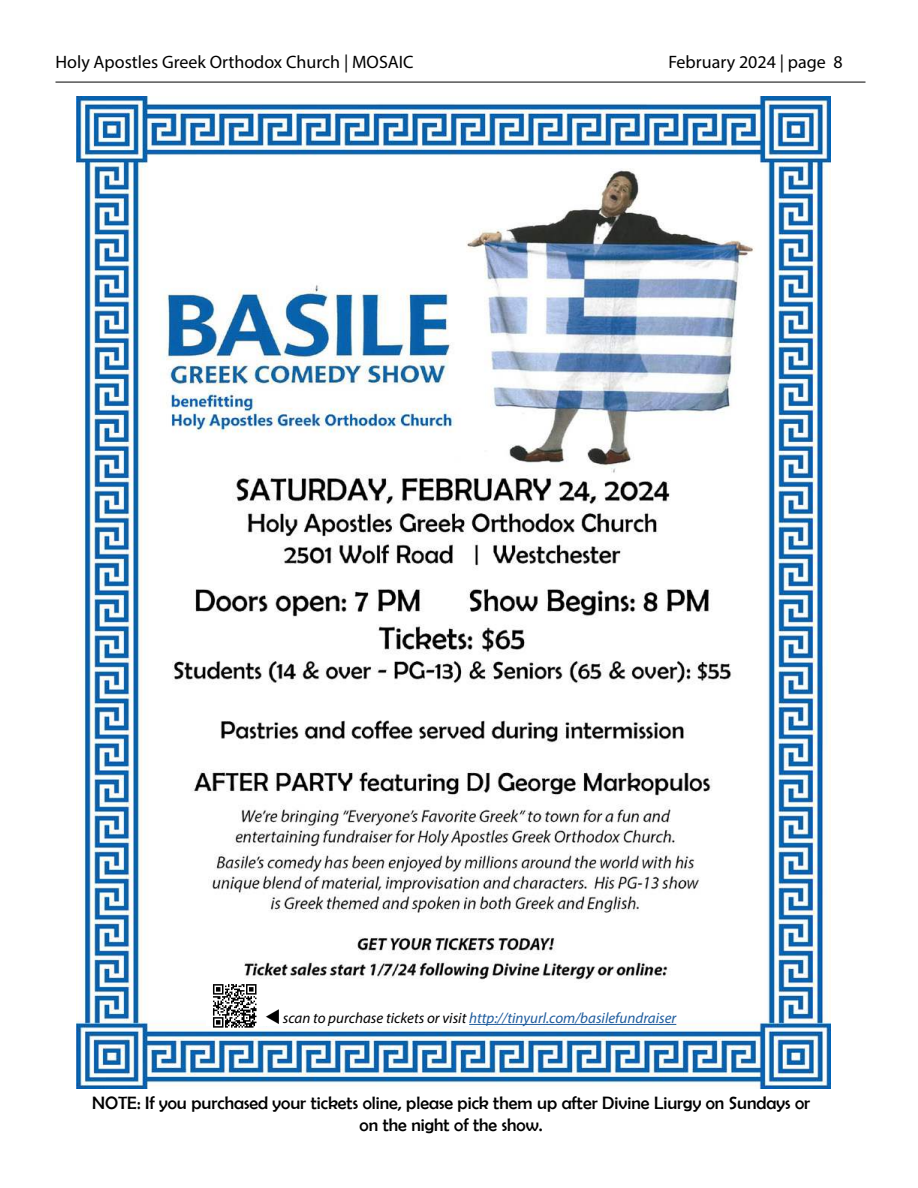
<style>
.page{position:relative;width:918px;height:1188px;background:#fff}
.page>*{position:absolute;margin:0;border:0;box-sizing:border-box;transform-origin:0 0}
.t1{font:18px/21.6px "Berlin Sans FB";color:#000;text-align:center}
.t2{font:18px "Myriad Pro";color:#000}
.t3{font:italic 15px "Myriad Pro";color:#205d9e}
.s1{color:#000}
</style>
<div class="page">
<hr style="left:56px;top:82px;width:810px;height:1px;background:#000">
<img style="left:77px;top:96px;width:754px;height:992px">
<div style="left:206px;top:983px;width:444px;height:43px;background:#fff"></div>
<hr style="left:469px;top:1024px;width:207px;height:1px;background:#205d9e">
<div style="left:211px;top:983px;width:47px;height:46px;background:#f8f8f8"></div>
<svg style="left:213px;top:984px;width:44px;height:44px"></svg>
<p class="t2" style="left:56px;top:54px;width:360px">Holy Apostles Greek Orthodox Church | MOSAIC</p>
<p class="t2" style="left:668px;top:54px;width:176px">February 2024 | page 8</p>
<p class="t3" style="left:265px;top:1012px;width:413px"><span class="s1">▼scan to purchase tickets or visit</span> http://tinyurl.com/basilefundraiser</p>
<p class="t1" style="left:92px;top:1093px;width:720px">NOTE: If you purchased your tickets oline, please pick them up after Divine Liurgy on Sundays or on the night of the show.</p>
</div>
